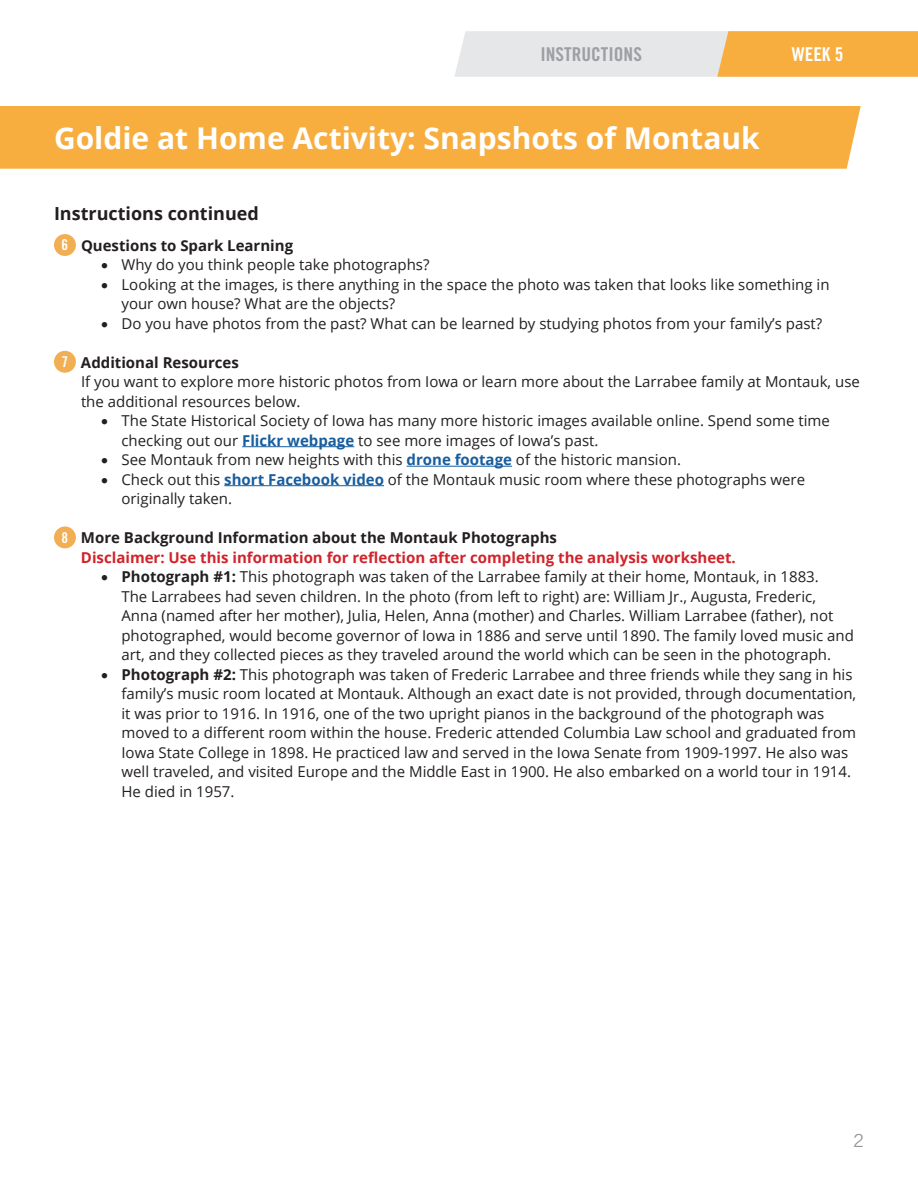
<style>
.page{position:relative;width:918px;height:1188px;background:#fff}
.page>*{position:absolute;margin:0;border:0;box-sizing:border-box;transform-origin:0 0}
.t1{font:700 30px "Open Sans";color:#fff}
.t2{font:19.05px "Trade Gothic LT Std Bd Cn 20";color:#9d9fa2}
.t3{font:19.05px "Trade Gothic LT Std Bd Cn 20";color:#fff}
.t4{font:700 18px "Open Sans";color:#231f20}
.t5{font:18px "Trade Gothic LT Std";color:#939598}
.t6{font:15px/19.5px "Open Sans";color:#231f20}
.t7{font:700 15px "Open Sans";color:#231f20}
.t8{font:700 15px "Open Sans";color:#d1232a}
.t9{font:15px "Trade Gothic LT Std Bd Cn 20";color:#fff}
.s1{font-weight:700;color:#175d9e}
.s2{font-weight:700}
</style>
<div class="page">
<div style="left:0;top:106px;width:861px;height:63px;background:#f8ae3e"></div>
<svg style="left:455px;top:31px;width:463px;height:46px;background:#edcfa2"></svg>
<hr style="left:242px;top:446px;width:112px;height:1px;background:#175d9e">
<hr style="left:407px;top:466px;width:105px;height:1px;background:#175d9e">
<hr style="left:224px;top:485px;width:160px;height:1px;background:#175d9e">
<div style="left:54px;top:234px;width:22px;height:22px;background:#f2ae53;border-radius:50%"></div>
<div style="left:54px;top:351px;width:22px;height:22px;background:#f2ae53;border-radius:50%"></div>
<div style="left:54px;top:527px;width:22px;height:21px;background:#f2ae53;border-radius:50%"></div>
<p class="t2" style="left:540px;top:43px;width:103px">INSTRUCTIONS</p>
<p class="t3" style="left:792px;top:43px;width:53px">WEEK 5</p>
<h1 class="t1" style="left:54px;top:117px;width:707px">Goldie at Home Activity: Snapshots of Montauk</h1>
<p class="t4" style="left:54px;top:201px;width:206px">Instructions continued</p>
<p class="t9" style="left:62px;top:236px;width:8px">6</p>
<p class="t7" style="left:81px;top:235px;width:214px">Questions to Spark Learning</p>
<p class="t6" style="left:101px;top:254px;width:330px">• Why do you think people take photographs?</p>
<p class="t6" style="left:122px;top:274px;width:710px;text-indent:-20px">• Looking at the images, is there anything in the space the photo was taken that looks like something in your own house? What are the objects?</p>
<p class="t6" style="left:101px;top:313px;width:723px">• Do you have photos from the past? What can be learned by studying photos from your family’s past?</p>
<p class="t7" style="left:81px;top:352px;width:159px">Additional Resources</p>
<p class="t6" style="left:81px;top:371px;width:780px">If you want to explore more historic photos from Iowa or learn more about the Larrabee family at Montauk, use the additional resources below.</p>
<p class="t6" style="left:122px;top:410px;width:710px;text-indent:-20px">• The State Historical Society of Iowa has many more historic images available online. Spend some time checking out our <span class="s1">Flickr webpage</span> to see more images of Iowa’s past.</p>
<p class="t6" style="left:101px;top:449px;width:581px">• See Montauk from new heights with this <span class="s1">drone footage</span> of the historic mansion.</p>
<p class="t6" style="left:121px;top:469px;width:685px;text-indent:-20px">• Check out this <span class="s1">short Facebook video</span> of the Montauk music room where these photographs were originally taken.</p>
<p class="t7" style="left:81px;top:527px;width:478px">More Background Information about the Montauk Photographs</p>
<p class="t8" style="left:81px;top:547px;width:656px">Disclaimer: Use this information for reflection after completing the analysis worksheet.</p>
<p class="t6" style="left:121px;top:566px;width:734px;text-indent:-20px">• <span class="s2">Photograph #1:</span> This photograph was taken of the Larrabee family at their home, Montauk, in 1883.<br>The Larrabees had seven children. In the photo (from left to right) are: William Jr., Augusta, Frederic, Anna (named after her mother), Julia, Helen, Anna (mother) and Charles. William Larrabee (father), not photographed, would become governor of Iowa in 1886 and serve until 1890. The family loved music and art, and they collected pieces as they traveled around the world which can be seen in the photograph.</p>
<p class="t6" style="left:121px;top:664px;width:736px;text-indent:-20px">• <span class="s2">Photograph #2:</span> This photograph was taken of Frederic Larrabee and three friends while they sang in his family’s music room located at Montauk. Although an exact date is not provided, through documentation, it was prior to 1916. In 1916, one of the two upright pianos in the background of the photograph was moved to a different room within the house. Frederic attended Columbia Law school and graduated from Iowa State College in 1898. He practiced law and served in the Iowa Senate from 1909-1997. He also was well traveled, and visited Europe and the Middle East in 1900. He also embarked on a world tour in 1914.<br>He died in 1957.</p>
<p class="t9" style="left:62px;top:353px;width:8px">7</p>
<p class="t9" style="left:62px;top:528px;width:8px">8</p>
<p class="t5" style="left:853px;top:1130px;width:12px">2</p>
</div>
